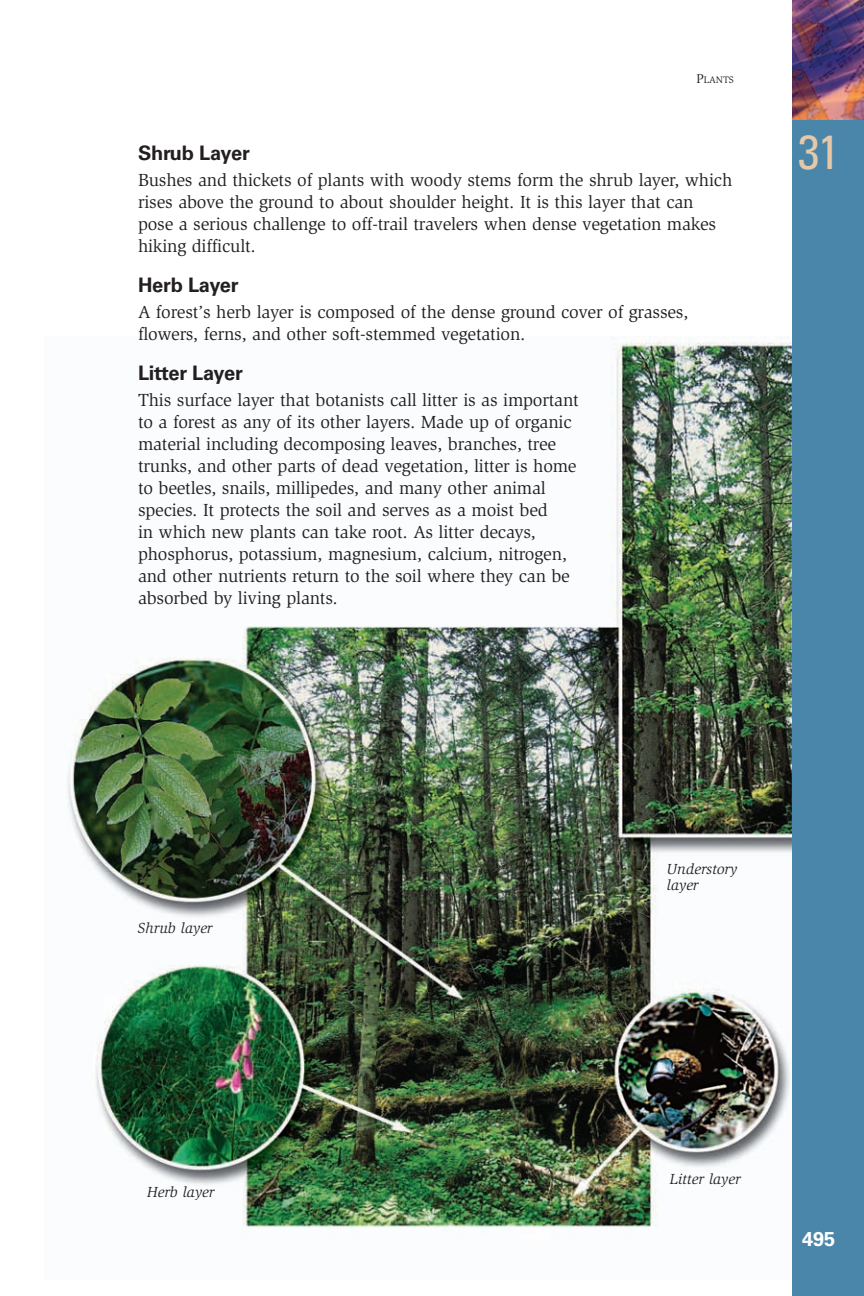
<style>
.page{position:relative;width:864px;height:1296px;background:#fff}
.page>*{position:absolute;margin:0;border:0;box-sizing:border-box;transform-origin:0 0}
.t1{font:condensed 48px "Univers";color:#e4c8a7}
.t2{font:700 20px "Univers";letter-spacing:-.01em;color:#231f20}
.t3{font:700 20px "Univers";color:#fff}
.t4{font:18px/22px "Slimbach";letter-spacing:-.01em;color:#231f20}
.t5{font:italic 15px/16px "Slimbach";color:#231f20}
.t6{font:9.8px "Slimbach";color:#231f20}
.s1{font-size:13px}
</style>
<div class="page">
<img style="left:66px;top:0;width:798px;height:1296px">
<p class="t6" style="left:696px;top:76px;width:39px"><span class="s1">P</span>LANTS</p>
<p class="t2" style="left:138px;top:146px;width:113px">Shrub Layer</p>
<p class="t4" style="left:138px;top:171px;width:596px">Bushes and thickets of plants with woody stems form the shrub layer, which rises above the ground to about shoulder height. It is this layer that can pose a serious challenge to off-trail travelers when dense vegetation makes hiking difficult.</p>
<p class="t2" style="left:138px;top:278px;width:102px">Herb Layer</p>
<p class="t4" style="left:138px;top:303px;width:552px">A forest’s herb layer is composed of the dense ground cover of grasses, flowers, ferns, and other soft-stemmed vegetation.</p>
<p class="t2" style="left:138px;top:366px;width:106px">Litter Layer</p>
<p class="t4" style="left:138px;top:391px;width:442px">This surface layer that botanists call litter is as important to a forest as any of its other layers. Made up of organic material including decomposing leaves, branches, tree trunks, and other parts of dead vegetation, litter is home to beetles, snails, millipedes, and many other animal species. It protects the soil and serves as a moist bed<br>in which new plants can take root. As litter decays, phosphorus, potassium, magnesium, calcium, nitrogen, and other nutrients return to the soil where they can be absorbed by living plants.</p>
<h1 class="t1" style="left:798px;top:134px;width:43px">31</h1>
<p class="t5" style="left:138px;top:921px;width:76px">Shrub layer</p>
<p class="t5" style="left:147px;top:1186px;width:69px">Herb layer</p>
<p class="t5" style="left:667px;top:862px;width:72px">Understory layer</p>
<p class="t5" style="left:670px;top:1172px;width:72px">Litter layer</p>
<p class="t3" style="left:802px;top:1232px;width:35px">495</p>
</div>
